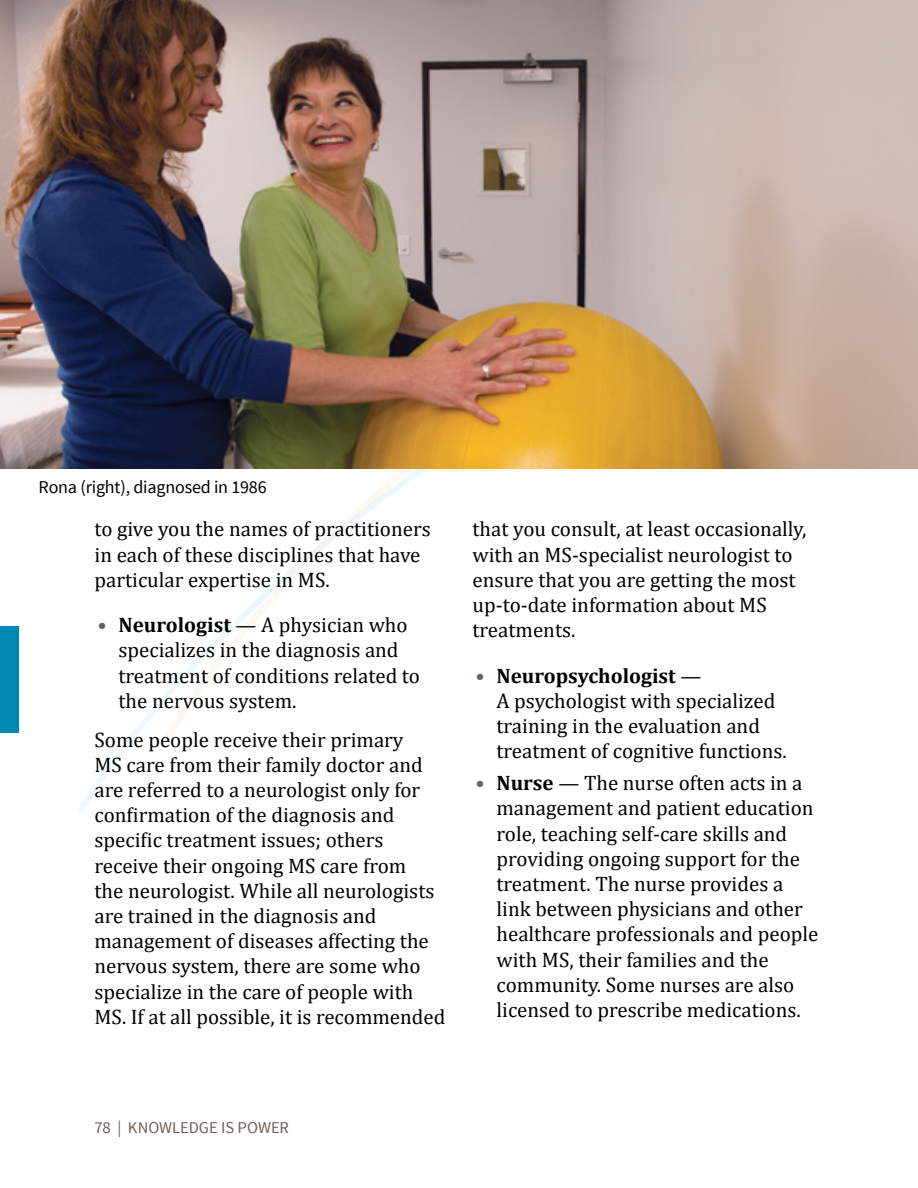
<style>
.page{position:relative;width:918px;height:1188px;background:#fff}
.page>*{position:absolute;margin:0;border:0;box-sizing:border-box;transform-origin:0 0}
.t1{font:21px/25.2px "Cambria";color:#000}
.t2{font:18px "Source Sans Pro";letter-spacing:-.01em;color:#000}
.t3{font:16.5px "Source Sans Pro";color:#6a6158}
.s1{font-weight:700;color:#6a6158}
.s2{font-weight:700}
</style>
<div class="page">
<div style="left:0;top:627px;width:19px;height:106px;background:#0088b2"></div>
<svg style="left:0;top:469px;width:427px;height:223px"></svg>
<img style="left:0;top:0;width:918px;height:469px">
<p class="t2" style="left:39px;top:476px;width:230px">Rona (right), diagnosed in 1986</p>
<p class="t1" style="left:94px;top:517px;width:338px">to give you the names of practitioners in each of these disciplines that have particular expertise in MS.</p>
<p class="t1" style="left:119px;top:612px;width:303px;text-indent:-21px"><span class="s1">•</span> <span class="s2">Neurologist</span> — A physician who specializes in the diagnosis and treatment of conditions related to the nervous system.</p>
<p class="t1" style="left:94px;top:727px;width:353px">Some people receive their primary<br>MS care from their family doctor and are referred to a neurologist only for confirmation of the diagnosis and specific treatment issues; others receive their ongoing MS care from<br>the neurologist. While all neurologists are trained in the diagnosis and management of diseases affecting the nervous system, there are some who specialize in the care of people with MS. If at all possible, it is recommended</p>
<p class="t1" style="left:472px;top:517px;width:335px">that you consult, at least occasionally, with an MS-specialist neurologist to ensure that you are getting the most up-to-date information about MS treatments.</p>
<p class="t1" style="left:497px;top:663px;width:292px;text-indent:-21px"><span class="s1">•</span> <span class="s2">Neuropsychologist</span> —<br>A psychologist with specialized training in the evaluation and treatment of cognitive functions.</p>
<p class="t1" style="left:497px;top:770px;width:324px;text-indent:-21px"><span class="s1">•</span> <span class="s2">Nurse</span> — The nurse often acts in a management and patient education role, teaching self-care skills and providing ongoing support for the treatment. The nurse provides a link between physicians and other healthcare professionals and people with MS, their families and the community. Some nurses are also licensed to prescribe medications.</p>
<p class="t3" style="left:94px;top:1117px;width:196px">78 | KNOWLEDGE IS POWER</p>
</div>
